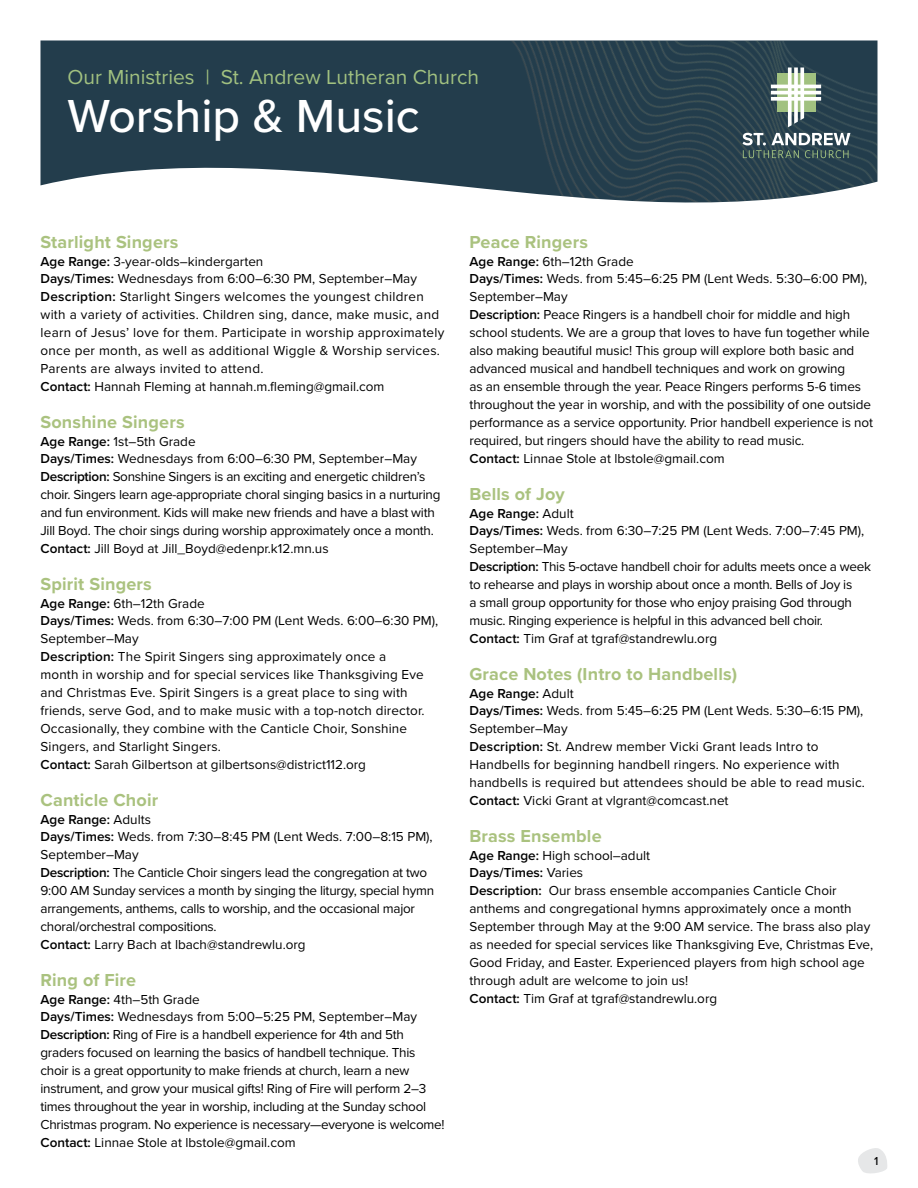
<style>
.page{position:relative;width:918px;height:1188px;background:#fff}
.page>*{position:absolute;margin:0;border:0;box-sizing:border-box;transform-origin:0 0}
.t1{font:500 48px "Proxima Nova";color:#fff}
.t2{font:21px "Proxima Nova";color:#a1c180}
.t3{font:700 18px "Proxima Nova";letter-spacing:.01em;color:#aac27f}
.t4{font:13.5px/18px "Proxima Nova";color:#000}
.t5{font:13.5px/18px "Proxima Nova";letter-spacing:-.02em;color:#000}
.t6{font:13.5px/18px "Proxima Nova";letter-spacing:.02em;color:#000}
.t7{font:500 12px "Proxima Nova";color:#000}
.s1{font-weight:600}
</style>
<div class="page">
<svg style="left:858px;top:1148px;width:29px;height:26px"></svg>
<svg style="left:40px;top:40px;width:197px;height:146px;background:#384f5d"></svg>
<img style="left:237px;top:40px;width:641px;height:163px">
<svg style="left:742px;top:133px;width:108px;height:25px"></svg>
<svg style="left:771px;top:68px;width:50px;height:59px"></svg>
<h2 class="t2" style="left:68px;top:61px;width:413px">Our Ministries | St. Andrew Lutheran Church</h2>
<h1 class="t1" style="left:68px;top:80px;width:354px">Worship &amp; Music</h1>
<h3 class="t3" style="left:40px;top:228px;width:139px">Starlight Singers</h3>
<p class="t6" style="left:40px;top:251px;width:405px"><span class="s1">Age Range:</span> 3-year-olds–kindergarten<br><span class="s1">Days/Times:</span> Wednesdays from 6:00–6:30 PM, September–May <span class="s1">Description:</span> Starlight Singers welcomes the youngest children with a variety of activities. Children sing, dance, make music, and learn of Jesus’ love for them. Participate in worship approximately once per month, as well as additional Wiggle &amp; Worship services.<br>Parents are always invited to attend.<br><span class="s1">Contact:</span> Hannah Fleming at hannah.m.fleming@gmail.com</p>
<h3 class="t3" style="left:40px;top:408px;width:146px">Sonshine Singers</h3>
<p class="t5" style="left:40px;top:431px;width:401px"><span class="s1">Age Range:</span> 1st–5th Grade<br><span class="s1">Days/Times:</span> Wednesdays from 6:00–6:30 PM, September–May <span class="s1">Description:</span> Sonshine Singers is an exciting and energetic children’s choir. Singers learn age-appropriate choral singing basics in a nurturing and fun environment. Kids will make new friends and have a blast with Jill Boyd. The choir sings during worship approximately once a month.<br><span class="s1">Contact:</span> Jill Boyd at Jill_Boyd@edenpr.k12.mn.us</p>
<h3 class="t3" style="left:40px;top:570px;width:113px">Spirit Singers</h3>
<p class="t4" style="left:40px;top:593px;width:399px"><span class="s1">Age Range:</span> 6th–12th Grade<br><span class="s1">Days/Times:</span> Weds. from 6:30–7:00 PM (Lent Weds. 6:00–6:30 PM), September–May<br><span class="s1">Description:</span> The Spirit Singers sing approximately once a<br>month in worship and for special services like Thanksgiving Eve and Christmas Eve. Spirit Singers is a great place to sing with friends, serve God, and to make music with a top-notch director.<br>Occasionally, they combine with the Canticle Choir, Sonshine Singers, and Starlight Singers.<br><span class="s1">Contact:</span> Sarah Gilbertson at gilbertsons@district112.org</p>
<h3 class="t3" style="left:40px;top:786px;width:119px">Canticle Choir</h3>
<p class="t5" style="left:40px;top:809px;width:395px"><span class="s1">Age Range:</span> Adults<br><span class="s1">Days/Times:</span> Weds. from 7:30–8:45 PM (Lent Weds. 7:00–8:15 PM), September–May<br><span class="s1">Description:</span> The Canticle Choir singers lead the congregation at two 9:00 AM Sunday services a month by singing the liturgy, special hymn arrangements, anthems, calls to worship, and the occasional major choral/orchestral compositions.<br><span class="s1">Contact:</span> Larry Bach at lbach@standrewlu.org</p>
<h3 class="t3" style="left:40px;top:966px;width:97px">Ring of Fire</h3>
<p class="t5" style="left:40px;top:989px;width:406px"><span class="s1">Age Range:</span> 4th–5th Grade<br><span class="s1">Days/Times:</span> Wednesdays from 5:00–5:25 PM, September–May <span class="s1">Description:</span> Ring of Fire is a handbell experience for 4th and 5th graders focused on learning the basics of handbell technique. This choir is a great opportunity to make friends at church, learn a new instrument, and grow your musical gifts! Ring of Fire will perform 2–3 times throughout the year in worship, including at the Sunday school Christmas program. No experience is necessary—everyone is welcome!<br><span class="s1">Contact:</span> Linnae Stole at lbstole@gmail.com</p>
<h3 class="t3" style="left:470px;top:228px;width:120px">Peace Ringers</h3>
<p class="t4" style="left:470px;top:251px;width:405px"><span class="s1">Age Range:</span> 6th–12th Grade<br><span class="s1">Days/Times:</span> Weds. from 5:45–6:25 PM (Lent Weds. 5:30–6:00 PM), September–May<br><span class="s1">Description:</span> Peace Ringers is a handbell choir for middle and high school students. We are a group that loves to have fun together while also making beautiful music! This group will explore both basic and advanced musical and handbell techniques and work on growing<br>as an ensemble through the year. Peace Ringers performs 5-6 times throughout the year in worship, and with the possibility of one outside performance as a service opportunity. Prior handbell experience is not required, but ringers should have the ability to read music.<br><span class="s1">Contact:</span> Linnae Stole at lbstole@gmail.com</p>
<h3 class="t3" style="left:470px;top:480px;width:97px">Bells of Joy</h3>
<p class="t5" style="left:470px;top:503px;width:403px"><span class="s1">Age Range:</span> Adult<br><span class="s1">Days/Times:</span> Weds. from 6:30–7:25 PM (Lent Weds. 7:00–7:45 PM), September–May<br><span class="s1">Description:</span> This 5-octave handbell choir for adults meets once a week to rehearse and plays in worship about once a month. Bells of Joy is<br>a small group opportunity for those who enjoy praising God through music. Ringing experience is helpful in this advanced bell choir.<br><span class="s1">Contact:</span> Tim Graf at tgraf@standrewlu.org</p>
<h3 class="t3" style="left:470px;top:660px;width:269px">Grace Notes (Intro to Handbells)</h3>
<p class="t4" style="left:470px;top:683px;width:397px"><span class="s1">Age Range:</span> Adult<br><span class="s1">Days/Times:</span> Weds. from 5:45–6:25 PM (Lent Weds. 5:30–6:15 PM), September–May<br><span class="s1">Description:</span> St. Andrew member Vicki Grant leads Intro to Handbells for beginning handbell ringers. No experience with handbells is required but attendees should be able to read music.<br><span class="s1">Contact:</span> Vicki Grant at vlgrant@comcast.net</p>
<h3 class="t3" style="left:470px;top:822px;width:134px">Brass Ensemble</h3>
<p class="t4" style="left:470px;top:845px;width:405px"><span class="s1">Age Range:</span> High school–adult<br><span class="s1">Days/Times:</span> Varies<br><span class="s1">Description:</span> Our brass ensemble accompanies Canticle Choir anthems and congregational hymns approximately once a month September through May at the 9:00 AM service. The brass also play as needed for special services like Thanksgiving Eve, Christmas Eve, Good Friday, and Easter. Experienced players from high school age through adult are welcome to join us!<br><span class="s1">Contact:</span> Tim Graf at tgraf@standrewlu.org</p>
<p class="t7" style="left:874px;top:1152px;width:6px">1</p>
</div>
